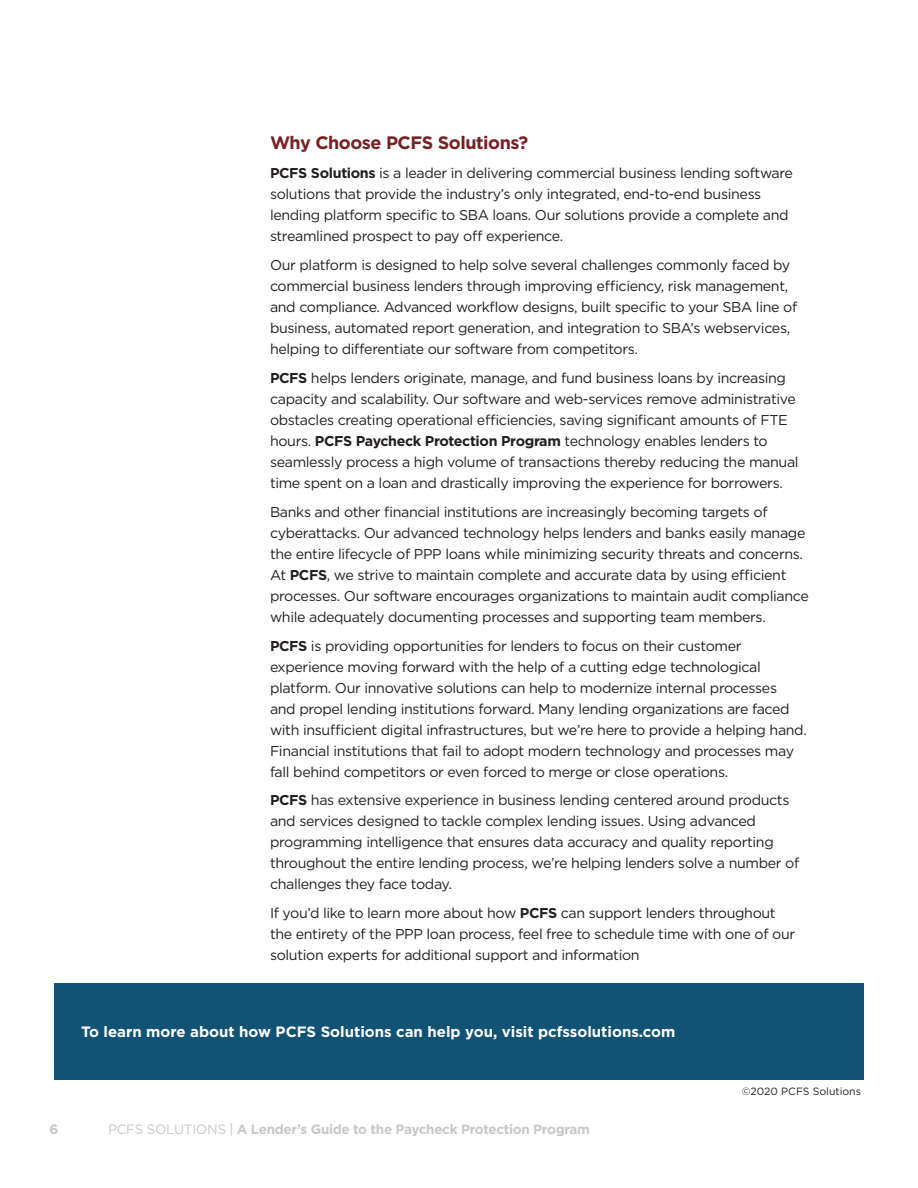
<style>
.page{position:relative;width:918px;height:1188px;background:#fff}
.page>*{position:absolute;margin:0;border:0;box-sizing:border-box;transform-origin:0 0}
.SUBHEAD{font:700 18px "Gotham";letter-spacing:-.025em;color:#762023}
.t1{font:700 15px "Gotham";color:#fff}
.Paragraph_Style_2{font:14.25px/21px "Gotham";letter-spacing:-.025em;color:#231f20}
.t2{font:700 13.5px "Gotham";letter-spacing:-.025em;color:#c7c8ca}
.t3{font:10.5px "Gotham";color:#231f20}
.s1{font-weight:700}
.s2{font-weight:400}
</style>
<div class="page">
<div style="left:54px;top:984px;width:810px;height:96px;background:#125375"></div>
<p class="SUBHEAD" style="left:270px;top:131px;width:260px">Why Choose PCFS Solutions?</p>
<p class="Paragraph_Style_2" style="left:270px;top:162px;width:525px"><span class="s1">PCFS Solutions</span> is a leader in delivering commercial business lending software solutions that provide the industry’s only integrated, end-to-end business lending platform specific to SBA loans. Our solutions provide a complete and streamlined prospect to pay off experience.</p>
<p class="Paragraph_Style_2" style="left:270px;top:254px;width:529px">Our platform is designed to help solve several challenges commonly faced by commercial business lenders through improving efficiency, risk management, and compliance. Advanced workflow designs, built specific to your SBA line of business, automated report generation, and integration to SBA’s webservices, helping to differentiate our software from competitors.</p>
<p class="Paragraph_Style_2" style="left:270px;top:367px;width:530px"><span class="s1">PCFS</span> helps lenders originate, manage, and fund business loans by increasing capacity and scalability. Our software and web-services remove administrative obstacles creating operational efficiencies, saving significant amounts of FTE hours. <span class="s1">PCFS Paycheck Protection Program</span> technology enables lenders to seamlessly process a high volume of transactions thereby reducing the manual time spent on a loan and drastically improving the experience for borrowers.</p>
<p class="Paragraph_Style_2" style="left:270px;top:501px;width:540px">Banks and other financial institutions are increasingly becoming targets of cyberattacks. Our advanced technology helps lenders and banks easily manage the entire lifecycle of PPP loans while minimizing security threats and concerns.<br>At <span class="s1">PCFS</span>, we strive to maintain complete and accurate data by using efficient processes. Our software encourages organizations to maintain audit compliance while adequately documenting processes and supporting team members.</p>
<p class="Paragraph_Style_2" style="left:270px;top:635px;width:538px"><span class="s1">PCFS</span> is providing opportunities for lenders to focus on their customer experience moving forward with the help of a cutting edge technological platform. Our innovative solutions can help to modernize internal processes<br>and propel lending institutions forward. Many lending organizations are faced with insufficient digital infrastructures, but we’re here to provide a helping hand.<br>Financial institutions that fail to adopt modern technology and processes may fall behind competitors or even forced to merge or close operations.</p>
<p class="Paragraph_Style_2" style="left:270px;top:790px;width:531px"><span class="s1">PCFS</span> has extensive experience in business lending centered around products and services designed to tackle complex lending issues. Using advanced programming intelligence that ensures data accuracy and quality reporting throughout the entire lending process, we’re helping lenders solve a number of challenges they face today.</p>
<p class="Paragraph_Style_2" style="left:270px;top:902px;width:527px">If you’d like to learn more about how <span class="s1">PCFS</span> can support lenders throughout the entirety of the PPP loan process, feel free to schedule time with one of our solution experts for additional support and information</p>
<p class="t1" style="left:81px;top:1022px;width:596px">To learn more about how PCFS Solutions can help you, visit pcfssolutions.com</p>
<p class="t2" style="left:50px;top:1120px;width:10px">6</p>
<p class="t2" style="left:108px;top:1120px;width:483px"><span class="s2">PCFS SOLUTIONS |</span> A Lender’s Guide to the Paycheck Protection Program</p>
<p class="t3" style="left:742px;top:1084px;width:121px">©2020 PCFS Solutions</p>
</div>
